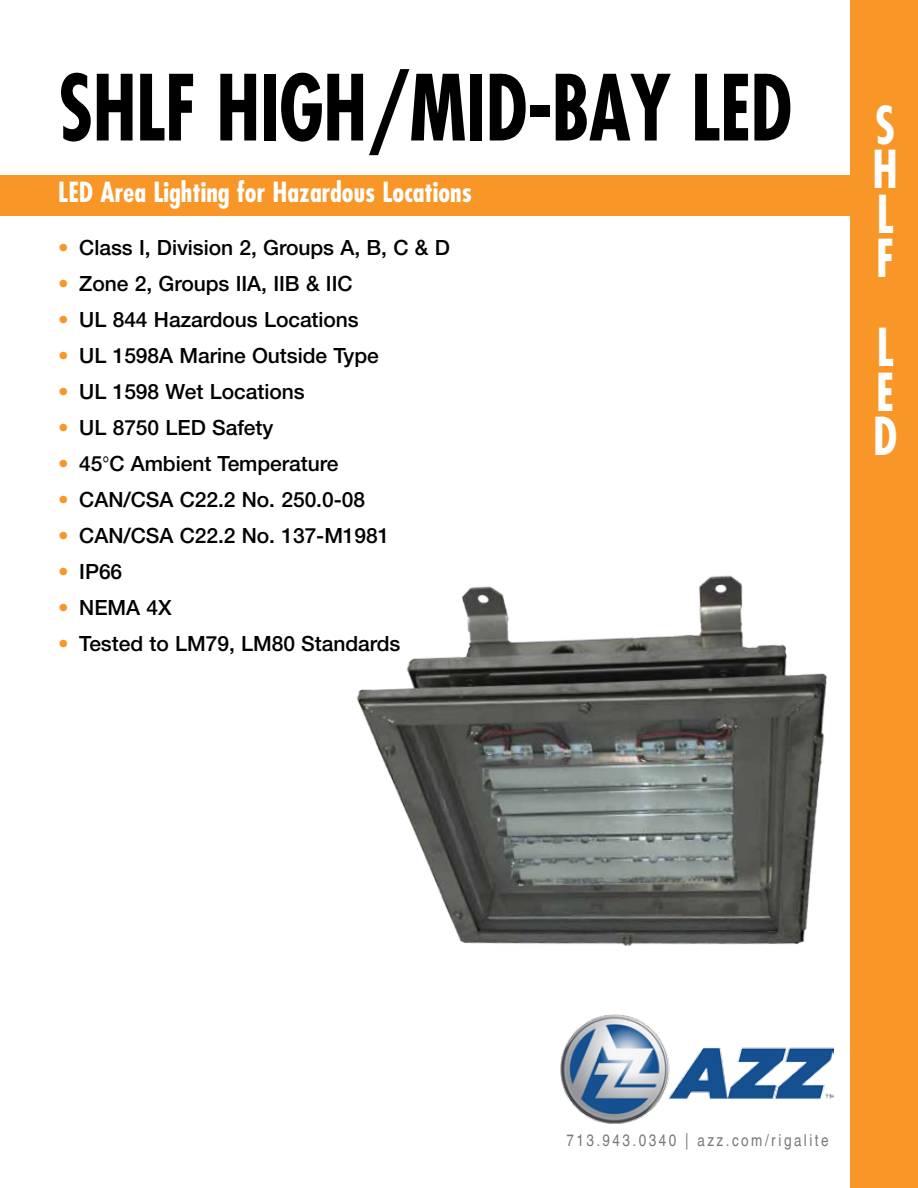
<style>
.page{position:relative;width:918px;height:1188px;background:#fff}
.page>*{position:absolute;margin:0;border:0;box-sizing:border-box;transform-origin:0 0}
.t1{font:700 condensed 88.5px "Futura";letter-spacing:-.01em;color:#000;scale:.9 1}
.t2{font:700 condensed 50.85px/44.5px "Futura";color:#fff;text-align:justify;scale:.9 1}
.t3{font:700 condensed 27px "Futura";color:#fff}
.t4{font:500 21px "Helvetica Neue LT Std";letter-spacing:-.005em;color:#000}
.t5{font:condensed 16.5px "Helvetica Com";letter-spacing:.15em;color:#77787b}
.s1{color:#f89728}
.s2{font-family:"Helvetica Com";font-weight:400;font-stretch:condensed}
</style>
<div class="page">
<div style="left:0;top:176px;width:861px;height:40px;background:#f89728"></div>
<div style="left:850px;top:0;width:68px;height:1188px;background:#f89728"></div>
<img style="left:560px;top:1014px;width:274px;height:110px">
<img style="left:356px;top:575px;width:471px;height:371px">
<h1 class="t1" style="left:58px;top:51px;width:817px">SHLF HIGH/MID-BAY LED</h1>
<p class="t3" style="left:58px;top:175px;width:415px">LED Area Lighting for Hazardous Locations</p>
<p class="t4" style="left:58px;top:235px;width:393px"><span class="s1">•</span> Class I, Division 2, Groups A, B, C &amp; D</p>
<p class="t4" style="left:58px;top:271px;width:296px"><span class="s1">•</span> Zone 2, Groups IIA, IIB &amp; IIC</p>
<p class="t4" style="left:58px;top:307px;width:302px"><span class="s1">•</span> UL 844 Hazardous Locations</p>
<p class="t4" style="left:58px;top:343px;width:322px"><span class="s1">•</span> UL 1598A Marine Outside Type</p>
<p class="t4" style="left:58px;top:379px;width:248px"><span class="s1">•</span> UL 1598 Wet Locations</p>
<p class="t4" style="left:58px;top:415px;width:217px"><span class="s1">•</span> UL 8750 LED Safety</p>
<p class="t4" style="left:58px;top:451px;width:282px"><span class="s1">•</span> 45<span class="s2">°</span>C Ambient Temperature</p>
<p class="t4" style="left:58px;top:487px;width:308px"><span class="s1">•</span> CAN/CSA C22.2 No. 250.0-08</p>
<p class="t4" style="left:58px;top:523px;width:333px"><span class="s1">•</span> CAN/CSA C22.2 No. 137-M1981</p>
<p class="t4" style="left:58px;top:559px;width:66px"><span class="s1">•</span> IP66</p>
<p class="t4" style="left:58px;top:595px;width:115px"><span class="s1">•</span> NEMA 4X</p>
<p class="t4" style="left:58px;top:631px;width:344px"><span class="s1">•</span> Tested to LM79, LM80 Standards</p>
<h2 class="t2" style="left:873px;top:102px;width:30px">S H L F</h2>
<h2 class="t2" style="left:873px;top:325px;width:28px">L E D</h2>
<p class="t5" style="left:566px;top:1131px;width:264px">713.943.0340 | azz.com/rigalite</p>
</div>
